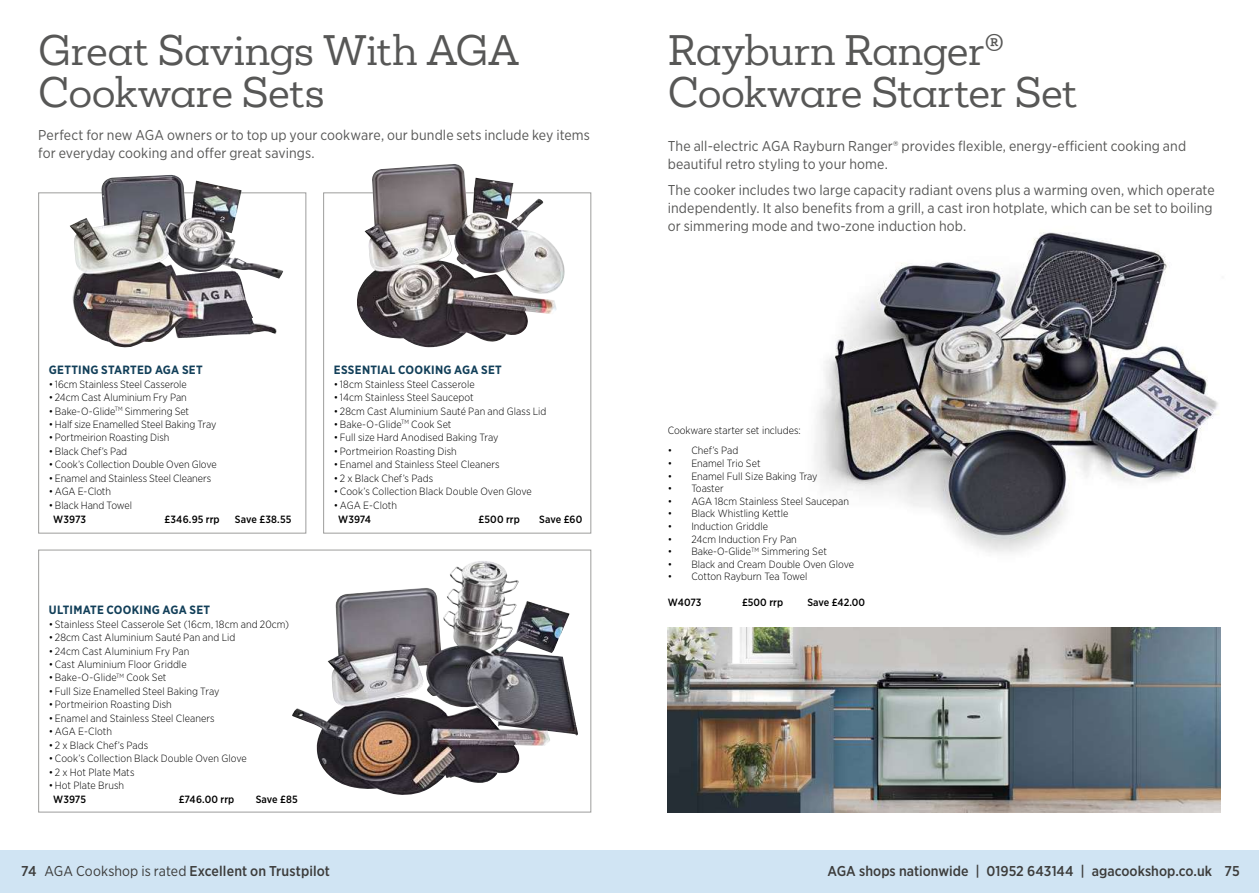
<style>
.page{position:relative;width:1259px;height:893px;background:#fff}
.page>*{position:absolute;margin:0;border:0;box-sizing:border-box;transform-origin:0 0}
.t1{font:39px/42.3px "Mokoko";letter-spacing:-.015em;color:#575756}
.t2{font:14.25px/18px "Gotham Narrow";letter-spacing:.005em;color:#575756}
.t3{font:500 14.25px "Gotham Narrow";color:#3c3c3b}
.t4{font:700 12px "Gotham Narrow";letter-spacing:.02em;color:#123f59}
.t5{font:300 10.5px "Gotham Narrow";color:#000}
.t6{font:500 10.5px "Gotham Narrow";letter-spacing:.005em;color:#000}
.s1{font-weight:400}
</style>
<div class="page">
<div style="left:629px;top:850px;width:630px;height:43px;background:#d0e4f3"></div>
<div style="left:0;top:850px;width:629px;height:43px;background:#d0e4f3"></div>
<img style="left:815px;top:232px;width:403px;height:320px">
<img style="left:668px;top:628px;width:552px;height:184px">
<div style="left:323px;top:192px;width:268px;height:341px;border:1px solid #9d9d9c"></div>
<div style="left:38px;top:192px;width:268px;height:341px;border:1px solid #9d9d9c"></div>
<div style="left:38px;top:550px;width:553px;height:262px;border:1px solid #9d9d9c"></div>
<img style="left:70px;top:175px;width:213px;height:172px">
<img style="left:292px;top:565px;width:286px;height:230px">
<img style="left:356px;top:164px;width:209px;height:183px">
<h1 class="t1" style="left:38px;top:29px;width:482px">Great Savings With AGA<br>Cookware Sets</h1>
<h2 class="t2" style="left:38px;top:125px;width:553px">Perfect for new AGA owners or to top up your cookware, our bundle sets include key items for everyday cooking and offer great savings.</h2>
<p class="t4" style="left:49px;top:362px;width:155px">GETTING STARTED AGA SET</p>
<p class="t5" style="left:49px;top:377px;width:139px">• 16cm Stainless Steel Casserole</p>
<p class="t5" style="left:49px;top:391px;width:139px">• 24cm Cast Aluminium Fry Pan</p>
<p class="t5" style="left:49px;top:404px;width:142px">•Bake-O-Glide<sup>TM</sup> Simmering Set</p>
<p class="t5" style="left:49px;top:418px;width:169px">•Half size Enamelled Steel Baking Tray</p>
<p class="t5" style="left:49px;top:431px;width:122px">• Portmeirion Roasting Dish</p>
<p class="t5" style="left:49px;top:445px;width:80px">•Black Chef’s Pad</p>
<p class="t5" style="left:49px;top:458px;width:169px">•Cook’s Collection Double Oven Glove</p>
<p class="t5" style="left:49px;top:472px;width:164px">• Enamel and Stainless Steel Cleaners</p>
<p class="t5" style="left:49px;top:485px;width:64px">•AGA E-Cloth</p>
<p class="t5" style="left:49px;top:498px;width:85px">•Black Hand Towel</p>
<p class="t6" style="left:53px;top:513px;width:35px">W3973</p>
<p class="t6" style="left:164px;top:513px;width:57px">£346.95 rrp</p>
<p class="t6" style="left:235px;top:513px;width:58px">Save £38.55</p>
<p class="t4" style="left:49px;top:602px;width:163px">ULTIMATE COOKING AGA SET</p>
<p class="t5" style="left:49px;top:617px;width:242px">• Stainless Steel Casserole Set (16cm, 18cm and 20cm)</p>
<p class="t5" style="left:49px;top:631px;width:188px">• 28cm Cast Aluminium Sauté Pan and Lid</p>
<p class="t5" style="left:49px;top:644px;width:142px">• 24cm Cast Aluminium Fry Pan</p>
<p class="t5" style="left:49px;top:658px;width:139px">•Cast Aluminium Floor Griddle</p>
<p class="t5" style="left:49px;top:671px;width:119px">•Bake-O-Glide<sup>TM</sup> Cook Set</p>
<p class="t5" style="left:49px;top:685px;width:172px">• Full Size Enamelled Steel Baking Tray</p>
<p class="t5" style="left:49px;top:698px;width:124px">• Portmeirion Roasting Dish</p>
<p class="t5" style="left:49px;top:712px;width:167px">• Enamel and Stainless Steel Cleaners</p>
<p class="t5" style="left:49px;top:725px;width:65px">•AGA E-Cloth</p>
<p class="t5" style="left:49px;top:739px;width:101px">• 2 x Black Chef’s Pads</p>
<p class="t5" style="left:49px;top:752px;width:199px">•Cook’s Collection Black Double Oven Glove</p>
<p class="t5" style="left:49px;top:765px;width:87px">• 2 x Hot Plate Mats</p>
<p class="t5" style="left:49px;top:779px;width:77px">•Hot Plate Brush</p>
<p class="t6" style="left:53px;top:793px;width:34px">W3975</p>
<p class="t6" style="left:179px;top:793px;width:57px">£746.00 rrp</p>
<p class="t6" style="left:256px;top:793px;width:43px">Save £85</p>
<p class="t4" style="left:334px;top:362px;width:169px">ESSENTIAL COOKING AGA SET</p>
<p class="t5" style="left:334px;top:377px;width:142px">• 18cm Stainless Steel Casserole</p>
<p class="t5" style="left:334px;top:391px;width:141px">• 14cm Stainless Steel Saucepot</p>
<p class="t5" style="left:334px;top:404px;width:214px">• 28cm Cast Aluminium Sauté Pan and Glass Lid</p>
<p class="t5" style="left:334px;top:418px;width:119px">•Bake-O-Glide<sup>TM</sup> Cook Set</p>
<p class="t5" style="left:334px;top:431px;width:166px">• Full size Hard Anodised Baking Tray</p>
<p class="t5" style="left:334px;top:445px;width:124px">• Portmeirion Roasting Dish</p>
<p class="t5" style="left:334px;top:458px;width:167px">• Enamel and Stainless Steel Cleaners</p>
<p class="t5" style="left:334px;top:472px;width:101px">• 2 x Black Chef’s Pads</p>
<p class="t5" style="left:334px;top:485px;width:199px">•Cook’s Collection Black Double Oven Glove</p>
<p class="t5" style="left:334px;top:498px;width:65px">•AGA E-Cloth</p>
<p class="t6" style="left:338px;top:513px;width:35px">W3974</p>
<p class="t6" style="left:478px;top:513px;width:43px">£500 rrp</p>
<p class="t6" style="left:539px;top:513px;width:45px">Save £60</p>
<h1 class="t1" style="left:668px;top:29px;width:411px">Rayburn Ranger®<br>Cookware Starter Set</h1>
<h2 class="t2" style="left:668px;top:136px;width:520px">The all-electric AGA Rayburn Ranger® provides flexible, energy-efficient cooking and beautiful retro styling to your home.</h2>
<h2 class="t2" style="left:668px;top:181px;width:548px">The cooker includes two large capacity radiant ovens plus a warming oven, which operate independently. It also benefits from a grill, a cast iron hotplate, which can be set to boiling or simmering mode and two-zone induction hob.</h2>
<p class="t5" style="left:668px;top:424px;width:134px">Cookware starter set includes:</p>
<p class="t5" style="left:668px;top:444px;width:72px">• Chef’s Pad</p>
<p class="t5" style="left:668px;top:457px;width:94px">• Enamel Trio Set</p>
<p class="t5" style="left:668px;top:469px;width:151px">• Enamel Full Size Baking Tray</p>
<p class="t5" style="left:668px;top:482px;width:57px">• Toaster</p>
<p class="t5" style="left:668px;top:495px;width:183px">• AGA 18cm Stainless Steel Saucepan</p>
<p class="t5" style="left:668px;top:507px;width:122px">• Black Whistling Kettle</p>
<p class="t5" style="left:668px;top:520px;width:102px">• Induction Griddle</p>
<p class="t5" style="left:668px;top:532px;width:131px">• 24cm Induction Fry Pan</p>
<p class="t5" style="left:668px;top:545px;width:161px">• Bake-O-Glide<sup>TM</sup> Simmering Set</p>
<p class="t5" style="left:668px;top:558px;width:188px">• Black and Cream Double Oven Glove</p>
<p class="t5" style="left:668px;top:570px;width:141px">• Cotton Rayburn Tea Towel</p>
<p class="t6" style="left:668px;top:595px;width:35px">W4073</p>
<p class="t6" style="left:742px;top:595px;width:43px">£500 rrp</p>
<p class="t6" style="left:807px;top:595px;width:59px">Save £42.00</p>
<h2 class="t3" style="left:45px;top:862px;width:287px"><span class="s1">AGA Cookshop is rated</span> Excellent on Trustpilot</h2>
<h2 class="t3" style="left:827px;top:862px;width:386px">AGA shops nationwide | 01952 643144 | agacookshop.co.uk</h2>
<h2 class="t3" style="left:21px;top:862px;width:17px">74</h2>
<h2 class="t3" style="left:1224px;top:862px;width:17px">75</h2>
</div>
